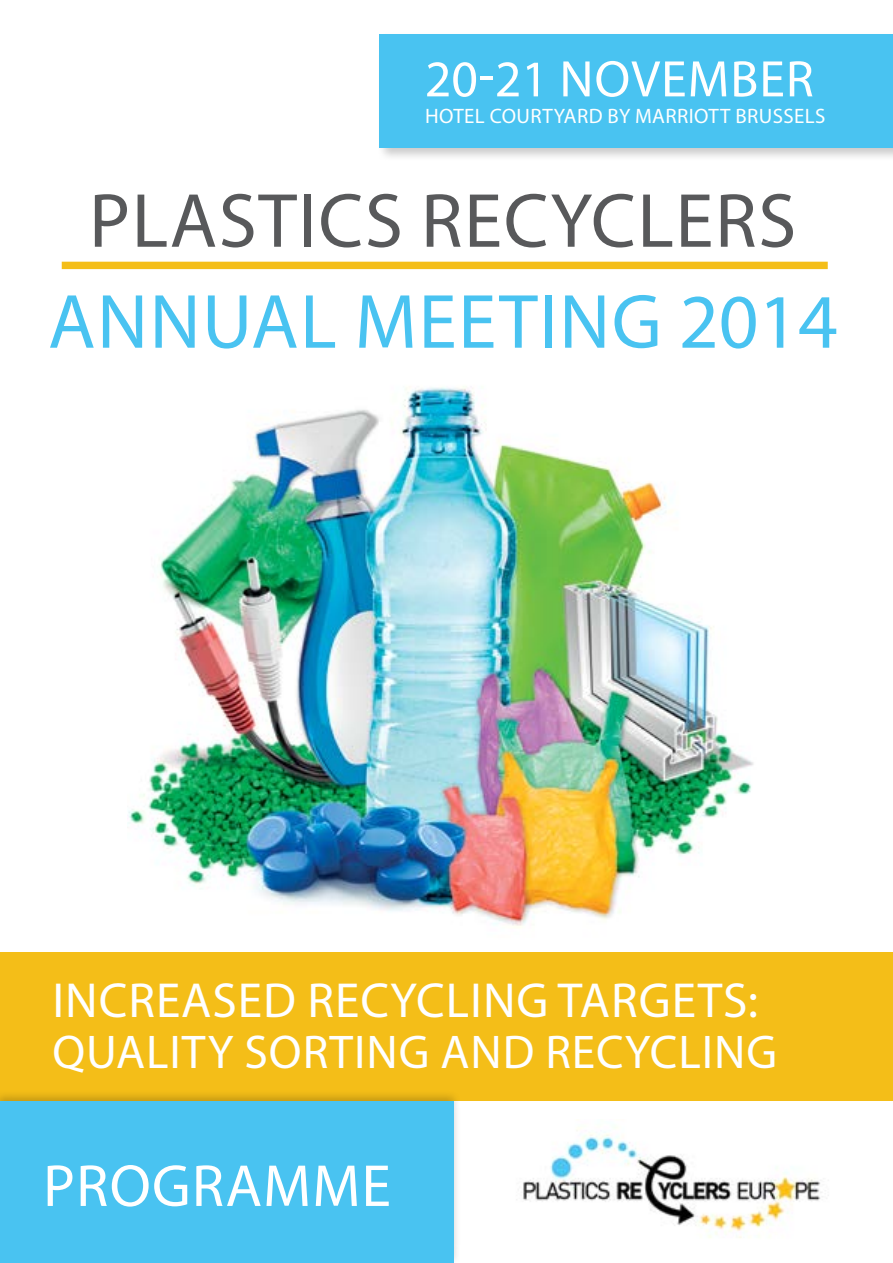
<style>
.page{position:relative;width:893px;height:1263px;background:#fff}
.page>*{position:absolute;margin:0;border:0;box-sizing:border-box;transform-origin:0 0}
.t1{font:77.55px "Myriad Pro";letter-spacing:.02em;color:#49c3f1}
.t2{font:77.4px "Myriad Pro";letter-spacing:.02em;color:#58595b}
.t3{font:59.7px "Myriad Pro";letter-spacing:.02em;color:#fff}
.t4{font:51.75px "Myriad Pro";letter-spacing:.02em;color:#fff}
.t5{font:49.5px "Myriad Pro";letter-spacing:.02em;color:#fff}
.t6{font:47.55px "Myriad Pro";letter-spacing:.02em;color:#fff}
.t7{font:20.85px "Myriad Pro";letter-spacing:.02em;color:#fff}
</style>
<div class="page">
<img style="left:128px;top:261px;width:630px;height:667px">
<div style="left:0;top:952px;width:893px;height:149px;background:#f4be18"></div>
<img style="left:523px;top:1127px;width:300px;height:111px">
<div style="left:378px;top:32px;width:515px;height:129px;background:#000;opacity:.21"></div>
<div style="left:379px;top:34px;width:514px;height:114px;background:#49c3f1"></div>
<div style="left:0;top:1089px;width:461px;height:174px;background:#000;opacity:.21"></div>
<div style="left:0;top:1102px;width:454px;height:161px;background:#49c3f1"></div>
<div style="left:62px;top:262px;width:766px;height:7px;background:#f4be18"></div>
<h3 class="t4" style="left:425px;top:47px;width:390px">20-21 NOVEMBER</h3>
<p class="t7" style="left:425px;top:103px;width:402px">HOTEL COURTYARD BY MARRIOTT BRUSSELS</p>
<h2 class="t2" style="left:89px;top:173px;width:709px">PLASTICS RECYCLERS</h2>
<h1 class="t1" style="left:48px;top:274px;width:791px">ANNUAL MEETING 2014</h1>
<h3 class="t5" style="left:52px;top:970px;width:707px">INCREASED RECYCLING TARG ETS:</h3>
<h3 class="t6" style="left:52px;top:1023px;width:722px">QUALITY SORTING AND RECYCLING</h3>
<h3 class="t3" style="left:43px;top:1149px;width:343px">PROGRAMME</h3>
</div>
